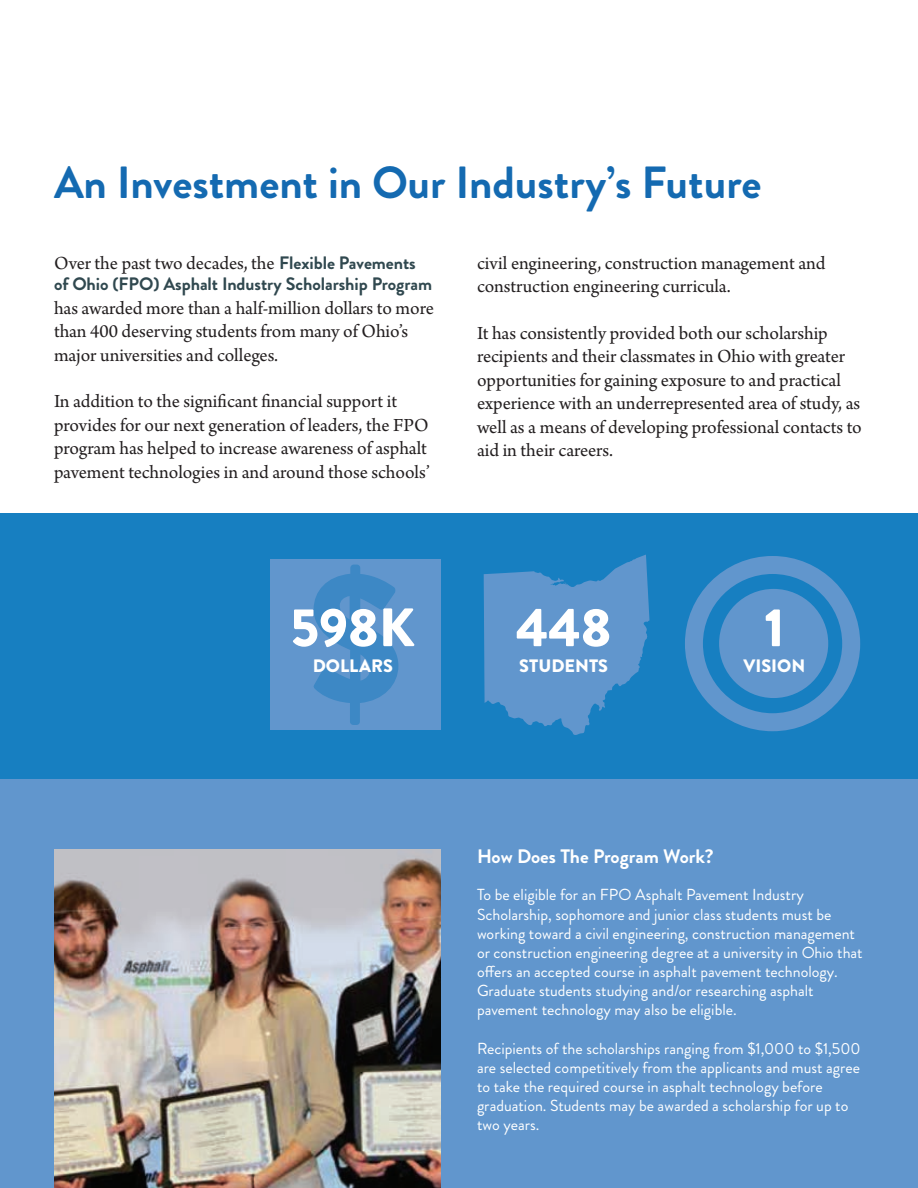
<style>
.page{position:relative;width:918px;height:1188px;background:#fff}
.page>*{position:absolute;margin:0;border:0;box-sizing:border-box;transform-origin:0 0}
.t1{font:900 180px "Brandon Grotesque";color:#3d88c5}
.t2{font:900 54px "Brandon Grotesque";color:#fff}
.t3{font:700 45px "Brandon Grotesque";color:#146ab1}
.t4{font:19.5px/23.4px "Arno Pro";letter-spacing:-.005em;color:#231f20}
.t5{font:700 19.5px "Brandon Grotesque";color:#fff}
.t6{font:700 18px "Brandon Grotesque";letter-spacing:-.005em;color:#30484f}
.t7{font:900 18px "Brandon Grotesque";color:#fff}
.t8{font:15.9px/19.2px "Brandon Grotesque";color:#fff}
.s1{font-family:"Brandon Grotesque";font-weight:700;font-size:18px;color:#30484f}
</style>
<div class="page">
<div style="left:0;top:778px;width:918px;height:410px;background:#6196cd"></div>
<div style="left:0;top:513px;width:918px;height:265px;background:#177fc1"></div>
<img style="left:54px;top:850px;width:387px;height:338px">
<div style="left:270px;top:560px;width:170px;height:170px;background:#6196cd"></div>
<svg style="left:484px;top:555px;width:166px;height:180px"></svg>
<div style="left:685px;top:556px;width:175px;height:175px;border:18px solid #6196cd;border-radius:50%"></div>
<div style="left:719px;top:589px;width:109px;height:109px;background:#6196cd;border-radius:50%"></div>
<p class="t3" style="left:54px;top:151px;width:709px">An Investment in Our Industry’s Future</p>
<p class="t4" style="left:54px;top:252px;width:363px">Over the past two decades, the <span class="s1">Flexible Pavements</span></p>
<p class="t6" style="left:54px;top:272px;width:380px">of Ohio (FPO) Asphalt Industry Scholarship Program</p>
<p class="t4" style="left:54px;top:297px;width:381px">has awarded more than a half-million dollars to more than 400 deserving students from many of Ohio’s major universities and colleges.</p>
<p class="t4" style="left:54px;top:391px;width:377px">In addition to the significant financial support it provides for our next generation of leaders, the FPO program has helped to increase awareness of asphalt pavement technologies in and around those schools’</p>
<p class="t1" style="left:308px;top:512px;width:96px">$</p>
<p class="t2" style="left:291px;top:589px;width:126px">598K</p>
<p class="t7" style="left:313px;top:653px;width:82px">DOLLARS</p>
<p class="t4" style="left:477px;top:252px;width:350px">civil engineering, construction management and construction engineering curricula.</p>
<p class="t4" style="left:477px;top:322px;width:386px">It has consistently provided both our scholarship recipients and their classmates in Ohio with greater opportunities for gaining exposure to and practical experience with an underrepresented area of study, as well as a means of developing professional contacts to aid in their careers.</p>
<p class="t2" style="left:516px;top:589px;width:97px">448</p>
<p class="t7" style="left:519px;top:653px;width:90px">STUDENTS</p>
<p class="t2" style="left:764px;top:589px;width:22px">1</p>
<p class="t7" style="left:744px;top:653px;width:63px">VISION</p>
<p class="t5" style="left:477px;top:843px;width:238px">How Does The Program Work?</p>
<p class="t8" style="left:477px;top:886px;width:387px">To be eligible for an FPO Asphalt Pavement Industry Scholarship, sophomore and junior class students must be working toward a civil engineering, construction management or construction engineering degree at a university in Ohio that offers an accepted course in asphalt pavement technology.<br>Graduate students studying and/or researching asphalt pavement technology may also be eligible.</p>
<p class="t8" style="left:477px;top:1039px;width:385px">Recipients of the scholarships ranging from $1,000 to $1,500 are selected competitively from the applicants and must agree to take the required course in asphalt technology before graduation. Students may be awarded a scholarship for up to two years.</p>
</div>
